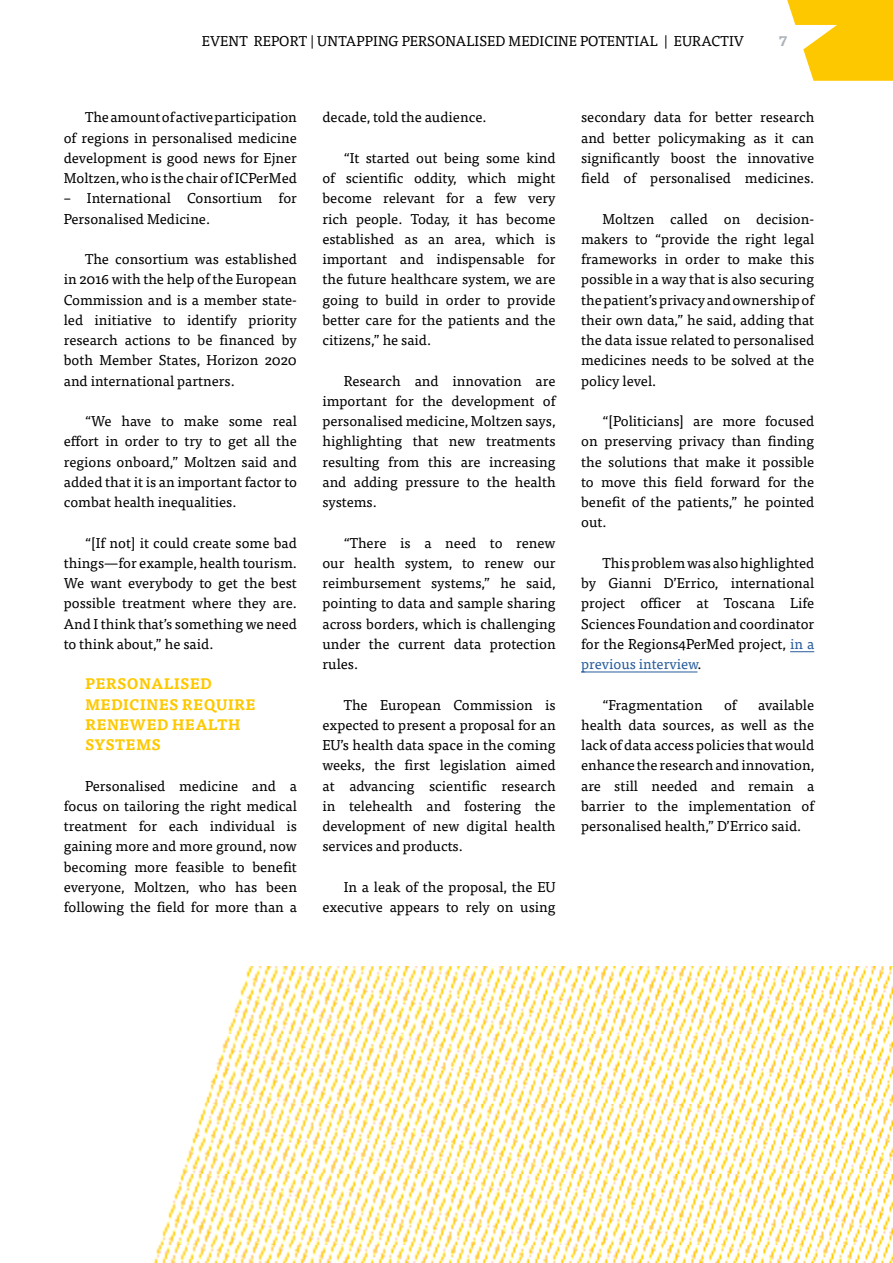
<style>
.page{position:relative;width:893px;height:1263px;background:#fff}
.page>*{position:absolute;margin:0;border:0;box-sizing:border-box;transform-origin:0 0}
.t1{font:700 15px/20.2px "Tisa Pro";letter-spacing:.01em;color:#fec800}
.t2{font:14.25px/20.2px "Tisa Pro";color:#000;text-align:justify}
.t3{font:700 14.25px "Tisa Pro";color:#aab2b8}
.s1{color:#275b9b}
</style>
<div class="page">
<svg style="left:787px;top:0;width:106px;height:81px"></svg>
<svg style="left:790px;top:651px;width:24px;height:1px"></svg>
<hr style="left:581px;top:671px;width:116px;height:1px;background:#275b9b">
<img style="left:153px;top:966px;width:740px;height:297px">
<p class="t2" style="left:202px;top:30px;width:544px">EVENT REPORT | UNTAPPING PERSONALISED MEDICINE POTENTIAL | EURACTIV</p>
<p class="t3" style="left:779px;top:29px;width:10px">7</p>
<p class="t2" style="left:64px;top:106px;width:235px;text-indent:21px">The amount of active participation of regions in personalised medicine development is good news for Ejner Moltzen, who is the chair of ICPerMed</p>
<p class="t2" style="left:64px;top:187px;width:235px">– International Consortium for<br>Personalised Medicine.</p>
<p class="t2" style="left:64px;top:248px;width:235px;text-indent:21px">The consortium was established in 2016 with the help of the European Commission and is a member state&shy;led initiative to identify priority research actions to be financed by both Member States, Horizon 2020 and international partners.</p>
<p class="t2" style="left:64px;top:410px;width:235px;text-indent:21px">“We have to make some real effort in order to try to get all the regions onboard,” Moltzen said and added that it is an important factor to combat health inequalities.</p>
<p class="t2" style="left:64px;top:532px;width:235px;text-indent:21px">“[If not] it could create some bad things—for example, health tourism.<br>We want everybody to get the best possible treatment where they are.<br>And I think that’s something we need to think about,” he said.</p>
<p class="t1" style="left:85px;top:673px;width:172px">PERSONALISED<br>MEDICINES REQUIRE<br>RENEWED HEALTH<br>SYSTEMS</p>
<p class="t2" style="left:64px;top:775px;width:235px;text-indent:21px">Personalised medicine and a focus on tailoring the right medical treatment for each individual is gaining more and more ground, now becoming more feasible to benefit everyone, Moltzen, who has been following the field for more than a</p>
<p class="t2" style="left:322px;top:106px;width:166px">decade, told the audience.</p>
<p class="t2" style="left:322px;top:147px;width:235px;text-indent:21px">“It started out being some kind of scientific oddity, which might become relevant for a few very rich people. Today, it has become established as an area, which is important and indispensable for the future healthcare system, we are going to build in order to provide better care for the patients and the citizens,” he said.</p>
<p class="t2" style="left:322px;top:370px;width:235px;text-indent:21px">Research and innovation are important for the development of personalised medicine, Moltzen says, highlighting that new treatments resulting from this are increasing and adding pressure to the health systems.</p>
<p class="t2" style="left:322px;top:532px;width:235px;text-indent:21px">“There is a need to renew our health system, to renew our reimbursement systems,” he said, pointing to data and sample sharing across borders, which is challenging under the current data protection rules.</p>
<p class="t2" style="left:322px;top:694px;width:235px;text-indent:21px">The European Commission is expected to present a proposal for an EU’s health data space in the coming weeks, the first legislation aimed at advancing scientific research in telehealth and fostering the development of new digital health services and products.</p>
<p class="t2" style="left:322px;top:876px;width:235px;text-align:right">In a leak of the proposal, the EU executive appears to rely on using</p>
<p class="t2" style="left:581px;top:106px;width:235px">secondary data for better research and better policymaking as it can significantly boost the innovative field of personalised medicines.</p>
<p class="t2" style="left:581px;top:208px;width:235px;text-indent:21px">Moltzen called on decision&shy;makers to “provide the right legal frameworks in order to make this possible in a way that is also securing the patient’s privacy and ownership of their own data,” he said, adding that the data issue related to personalised medicines needs to be solved at the policy level.</p>
<p class="t2" style="left:581px;top:410px;width:235px;text-indent:21px">“[Politicians] are more focused on preserving privacy than finding the solutions that make it possible to move this field forward for the benefit of the patients,” he pointed out.</p>
<p class="t2" style="left:581px;top:552px;width:235px;text-indent:21px">This problem was also highlighted by Gianni D’Errico, international project officer at Toscana Life Sciences Foundation and coordinator for the Regions4PerMed project, <span class="s1">in a previous interview</span>.</p>
<p class="t2" style="left:602px;top:694px;width:102px">“Fragmentation</p>
<p class="t2" style="left:724px;top:694px;width:14px">of</p>
<p class="t2" style="left:581px;top:694px;width:235px;text-indent:177px">available health data sources, as well as the lack of data access policies that would enhance the research and innovation, are still needed and remain a barrier to the implementation of personalised health,” D’Errico said.</p>
</div>
